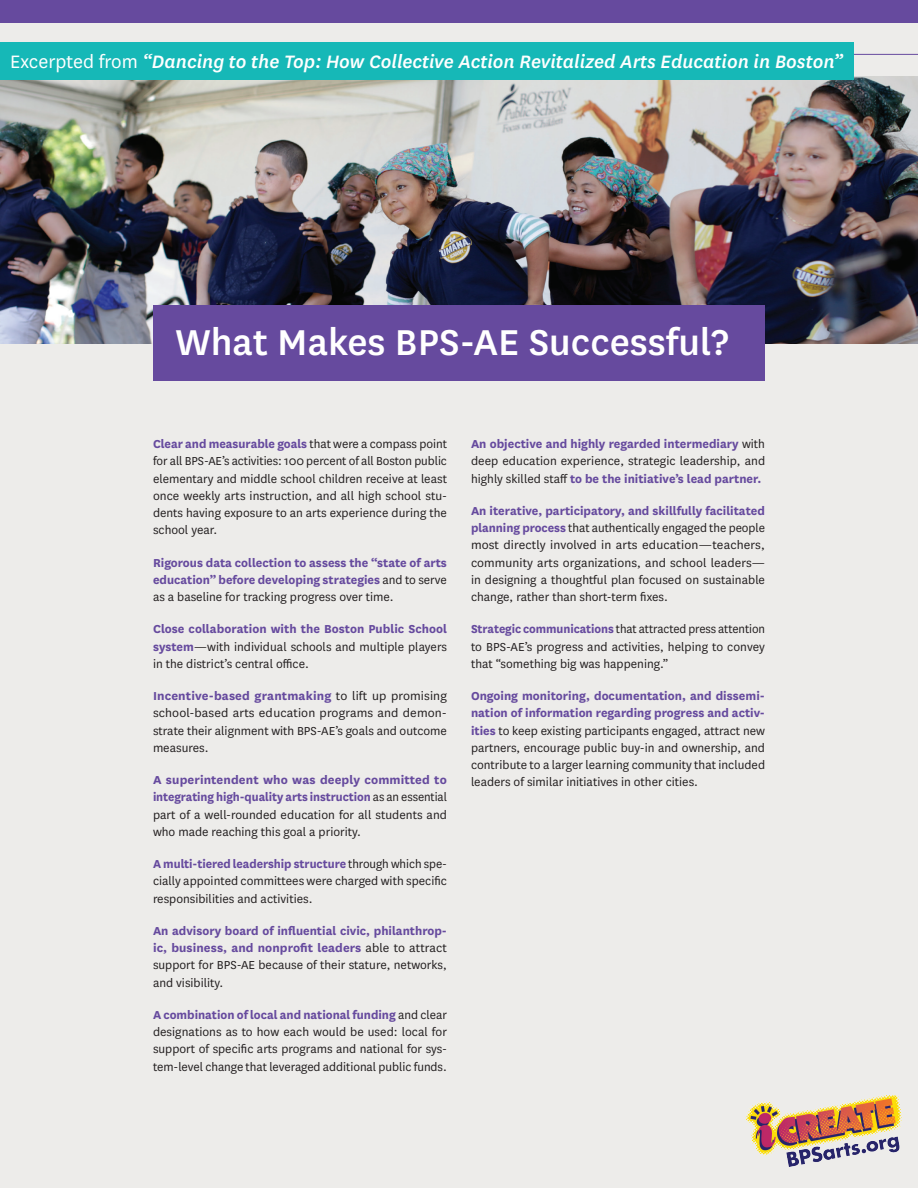
<style>
.page{position:relative;width:918px;height:1188px;background:#edecea}
.page>*{position:absolute;margin:0;border:0;box-sizing:border-box;transform-origin:0 0}
.toolkit_heading{font:500 42px "National";color:#fff}
.t1{font:italic 500 21px "National";color:#fff}
.toolkit_body{font:13.5px/17.2px "National";color:#231f20;text-align:justify}
.toolkit_body-2{font:700 13.5px/17.2px "National";color:#664a9e;text-align:justify}
.s1{font-weight:400;font-style:normal}
.s2{font-weight:700;color:#664a9e}
.s3{font-weight:400;color:#231f20}
</style>
<div class="page">
<img style="left:0;top:76px;width:918px;height:268px">
<div style="left:153px;top:305px;width:612px;height:76px;background:#664a9e"></div>
<hr style="left:0;top:54px;width:918px;height:1px;background:#664a9e">
<div style="left:0;top:0;width:918px;height:22px;background:#664a9e"></div>
<img style="left:746px;top:1095px;width:156px;height:71px">
<div style="left:0;top:42px;width:854px;height:38px;background:#16b8b7"></div>
<p class="t1" style="left:10px;top:48px;width:834px"><span class="s1">Excerpted from</span> “Dancing to the Top: How Collective Action Revitalized Arts Education in Boston”</p>
<p class="toolkit_heading" style="left:176px;top:314px;width:555px">What Makes BPS-AE Successful?</p>
<p class="toolkit_body" style="left:153px;top:435px;width:296px"><span class="s2">Clear and measurable goals</span> that were a compass point for all BPS-AE’s activities: 100 percent of all Boston public elementary and middle school children receive at least once weekly arts instruction, and all high school stu&shy;dents having exposure to an arts experience during the school year.</p>
<p class="toolkit_body-2" style="left:153px;top:553px;width:295px">Rigorous data collection to assess the “state of arts education” before developing strategies <span class="s3">and to serve as a baseline for tracking progress over time.</span></p>
<p class="toolkit_body" style="left:153px;top:620px;width:296px"><span class="s2">Close collaboration with the Boston Public School system</span>—with individual schools and multiple players in the district’s central office.</p>
<p class="toolkit_body" style="left:153px;top:687px;width:296px"><span class="s2">Incentive-based grantmaking</span> to lift up promising school-based arts education programs and demon&shy;strate their alignment with BPS-AE’s goals and outcome measures.</p>
<p class="toolkit_body" style="left:153px;top:771px;width:295px"><span class="s2">A superintendent who was deeply committed to integrating high-quality arts instruction</span> as an essential part of a well-rounded education for all students and who made reaching this goal a priority.</p>
<p class="toolkit_body" style="left:153px;top:855px;width:296px"><span class="s2">A multi-tiered leadership structure</span> through which spe&shy;cially appointed committees were charged with specific responsibilities and activities.</p>
<p class="toolkit_body-2" style="left:153px;top:921px;width:295px">An advisory board of influential civic, philanthrop&shy;ic, business, and nonprofit leaders <span class="s3">able to attract support for BPS-AE because of their stature, networks, and visibility.</span></p>
<p class="toolkit_body" style="left:153px;top:1006px;width:296px"><span class="s2">A combination of local and national funding</span> and clear designations as to how each would be used: local for support of specific arts programs and national for sys&shy;tem-level change that leveraged additional public funds.</p>
<p class="toolkit_body-2" style="left:471px;top:434px;width:296px">An objective and highly regarded intermediary <span class="s3">with deep education experience, strategic leadership, and highly skilled staff</span> to be the initiative’s lead partner.</p>
<p class="toolkit_body" style="left:471px;top:502px;width:296px"><span class="s2">An iterative, participatory, and skillfully facilitated planning process</span> that authentically engaged the people most directly involved in arts education—teachers, community arts organizations, and school leaders— in designing a thoughtful plan focused on sustainable change, rather than short-term fixes.</p>
<p class="toolkit_body" style="left:471px;top:620px;width:296px"><span class="s2">Strategic communications</span> that attracted press attention to BPS-AE’s progress and activities, helping to convey that “something big was happening.”</p>
<p class="toolkit_body" style="left:471px;top:687px;width:296px"><span class="s2">Ongoing monitoring, documentation, and dissemi&shy;nation of information regarding progress and activ&shy;ities</span> to keep existing participants engaged, attract new partners, encourage public buy-in and ownership, and contribute to a larger learning community that included leaders of similar initiatives in other cities.</p>
</div>
